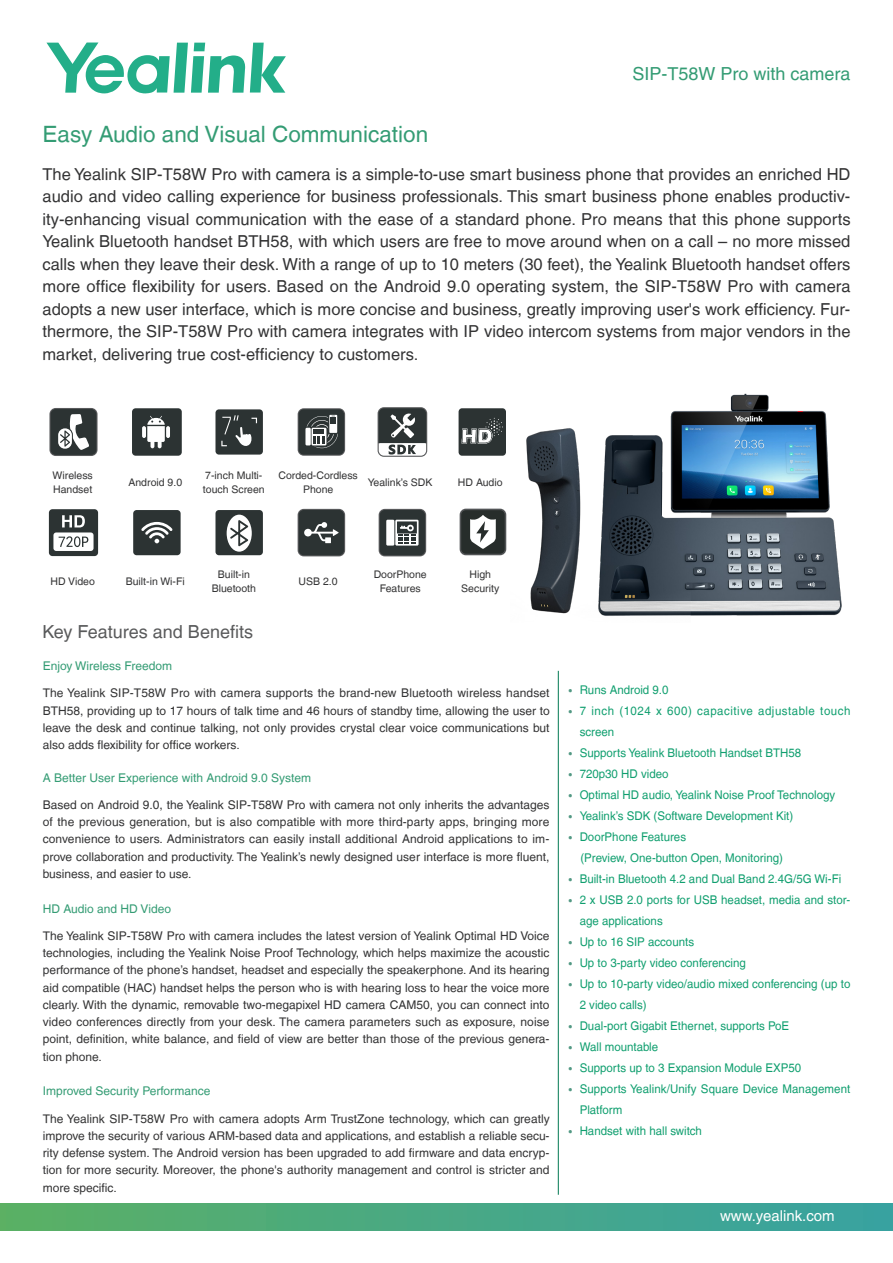
<style>
.page{position:relative;width:893px;height:1263px;background:#fff}
.page>*{position:absolute;margin:0;border:0;box-sizing:border-box;transform-origin:0 0}
.h-机型介绍{font:22.5px "Helvetica LT";color:#349c74}
.h1-key_feature{font:18px "Helvetica LT";color:#595a5b}
.机型名{font:18px "Helvetica LT";color:#349c74}
.机型介绍{font:16.5px/22.5px "Helvetica LT";color:#333334;text-align:justify}
.t1{font:15px "Helvetica LT";color:#fff}
.p-key_feature{font:12px/17.2px "Helvetica LT";color:#333334;text-align:justify}
.ul-绿{font:12px/21.8px "Helvetica LT";color:#109f6f;scale:.96 1}
.h2-key_feature{font:12px "Helvetica LT";color:#349c74}
.ul-绿-2{font:12px/21.8px "Helvetica LT";letter-spacing:.045em;color:#109f6f;scale:.96 1}
.p-图标{font:10.5px/13.6px "Helvetica LT";color:#333334;text-align:center}
.s1{font-family:"Microsoft Phags Pa";font-size:13.5px;color:#529984}
</style>
<div class="page">
<svg style="left:46px;top:43px;width:240px;height:50px"></svg>
<div style="left:0;top:1203px;width:893px;height:27px;background:linear-gradient(to right,#5ab065,#38a2a2)"></div>
<hr style="left:558px;top:671px;width:1px;height:524px;background:#007852">
<img style="left:526px;top:393px;width:316px;height:223px">
<div style="left:215px;top:409px;width:48px;height:46px;background:#2c3333;border-radius:3px"></div>
<svg style="left:221px;top:415px;width:36px;height:32px"></svg>
<div style="left:133px;top:510px;width:48px;height:45px;background:#2c3333;border-radius:3px"></div>
<svg style="left:141px;top:522px;width:32px;height:21px"></svg>
<div style="left:459px;top:408px;width:47px;height:48px;background:#2c3333;border-radius:4px"></div>
<svg style="left:461px;top:417px;width:42px;height:26px"></svg>
<div style="left:132px;top:408px;width:50px;height:48px;background:#2c3333;border-radius:4px"></div>
<svg style="left:142px;top:426px;width:4px;height:12px"></svg>
<svg style="left:166px;top:426px;width:4px;height:12px"></svg>
<svg style="left:147px;top:416px;width:18px;height:32px"></svg>
<div style="left:215px;top:510px;width:48px;height:45px;background:#2c3333;border-radius:3px"></div>
<svg style="left:227px;top:515px;width:25px;height:37px"></svg>
<div style="left:298px;top:509px;width:47px;height:47px;border:2px solid #595a5c;border-radius:5px"></div>
<div style="left:299px;top:510px;width:45px;height:45px;background:#2c3333;border-radius:5px"></div>
<svg style="left:304px;top:522px;width:35px;height:21px"></svg>
<div style="left:49px;top:509px;width:49px;height:47px;background:#2c3333;border-radius:4px"></div>
<svg style="left:62px;top:515px;width:23px;height:12px"></svg>
<div style="left:53px;top:532px;width:41px;height:19px;background:#fff;border-radius:3px"></div>
<svg style="left:59px;top:536px;width:29px;height:11px"></svg>
<svg style="left:298px;top:408px;width:47px;height:48px;background:#575c5c"></svg>
<div style="left:378px;top:407px;width:49px;height:50px;border:2px solid #595a5c;border-radius:5px"></div>
<svg style="left:379px;top:408px;width:47px;height:48px"></svg>
<div style="left:379px;top:509px;width:47px;height:47px;border:2px solid #595a5c;border-radius:5px"></div>
<div style="left:380px;top:510px;width:45px;height:45px;background:#2c3333;border-radius:5px"></div>
<div style="left:386px;top:520px;width:8px;height:26px;background:#fff"></div>
<svg style="left:395px;top:520px;width:24px;height:26px"></svg>
<div style="left:397px;top:521px;width:20px;height:12px;background:#2c3333"></div>
<svg style="left:398px;top:524px;width:17px;height:19px"></svg>
<svg style="left:49px;top:408px;width:49px;height:48px"></svg>
<div style="left:51px;top:409px;width:45px;height:46px;background:#2c3333;border-radius:5px"></div>
<svg style="left:58px;top:428px;width:14px;height:21px"></svg>
<svg style="left:60px;top:414px;width:29px;height:36px"></svg>
<svg style="left:460px;top:509px;width:46px;height:46px"></svg>
<p class="机型名" style="left:633px;top:64px;width:219px">SIP-T58W Pro with camera</p>
<p class="h-机型介绍" style="left:43px;top:121px;width:387px">Easy Audio and Visual Communication</p>
<p class="机型介绍" style="left:43px;top:163px;width:810px">The Yealink SIP-T58W Pro with camera is a simple-to-use smart business phone that provides an enriched HD audio and video calling experience for business professionals. This smart business phone enables productiv&shy;ity-enhancing visual communication with the ease of a standard phone. Pro means that this phone supports Yealink Bluetooth handset BTH58, with which users are free to move around when on a call – no more missed calls when they leave their desk. With a range of up to 10 meters (30 feet), the Yealink Bluetooth handset offers more office flexibility for users. Based on the Android 9.0 operating system, the SIP-T58W Pro with camera adopts a new user interface, which is more concise and business, greatly improving user's work efficiency. Fur&shy;thermore, the SIP-T58W Pro with camera integrates with IP video intercom systems from major vendors in the market, delivering true cost-efficiency to customers.</p>
<p class="p-图标" style="left:53px;top:469px;width:42px;text-align:left">Wireless<br>Handset</p>
<p class="p-图标" style="left:128px;top:475px;width:55px">Android 9.0</p>
<p class="p-图标" style="left:203px;top:469px;width:63px;text-align:left">7-inch Multi&shy;touch Screen</p>
<p class="p-图标" style="left:278px;top:469px;width:81px">Corded-Cordless<br>Phone</p>
<p class="p-图标" style="left:368px;top:475px;width:66px">Yealink’s SDK</p>
<p class="p-图标" style="left:458px;top:475px;width:46px">HD Audio</p>
<p class="p-图标" style="left:51px;top:574px;width:46px">HD Video</p>
<p class="p-图标" style="left:126px;top:574px;width:61px">Built-in Wi-Fi</p>
<p class="p-图标" style="left:212px;top:567px;width:46px">Built-in<br>Bluetooth</p>
<p class="p-图标" style="left:299px;top:574px;width:41px">USB 2.0</p>
<p class="p-图标" style="left:374px;top:567px;width:55px">DoorPhone<br>Features</p>
<p class="p-图标" style="left:461px;top:567px;width:40px">High<br>Security</p>
<p class="h1-key_feature" style="left:43px;top:621px;width:212px">Key Features and Benefits</p>
<p class="h2-key_feature" style="left:43px;top:659px;width:131px">Enjoy Wireless Freedom</p>
<p class="p-key_feature" style="left:43px;top:684px;width:508px">The Yealink SIP-T58W Pro with camera supports the brand-new Bluetooth wireless handset BTH58, providing up to 17 hours of talk time and 46 hours of standby time, allowing the user to leave the desk and continue talking, not only provides crystal clear voice communications but also adds flexibility for office workers.</p>
<p class="h2-key_feature" style="left:43px;top:770px;width:270px">A Better User Experience with Android 9.0 System</p>
<p class="p-key_feature" style="left:43px;top:796px;width:508px">Based on Android 9.0, the Yealink SIP-T58W Pro with camera not only inherits the advantages of the previous generation, but is also compatible with more third-party apps, bringing more convenience to users. Administrators can easily install additional Android applications to im&shy;prove collaboration and productivity. The Yealink’s newly designed user interface is more fluent, business, and easier to use.</p>
<p class="h2-key_feature" style="left:43px;top:901px;width:130px">HD Audio and HD Video</p>
<p class="p-key_feature" style="left:43px;top:927px;width:508px">The Yealink SIP-T58W Pro with camera includes the latest version of Yealink Optimal HD Voice technologies, including the Yealink Noise Proof Technology, which helps maximize the acoustic performance of the phone’s handset, headset and especially the speakerphone. And its hearing aid compatible (HAC) handset helps the person who is with hearing loss to hear the voice more clearly. With the dynamic, removable two-megapixel HD camera CAM50, you can connect into video conferences directly from your desk. The camera parameters such as exposure, noise point, definition, white balance, and field of view are better than those of the previous genera&shy;tion phone.</p>
<p class="h2-key_feature" style="left:43px;top:1084px;width:169px">Improved Security Performance</p>
<p class="p-key_feature" style="left:43px;top:1110px;width:509px">The Yealink SIP-T58W Pro with camera adopts Arm TrustZone technology, which can greatly improve the security of various ARM-based data and applications, and establish a reliable secu&shy;rity defense system. The Android version has been upgraded to add firmware and data encryp&shy;tion for more security. Moreover, the phone's authority management and control is stricter and more specific.</p>
<p class="ul-绿" style="left:568px;top:678px;width:107px"><span class="s1">•</span> Runs Android 9.0</p>
<p class="ul-绿-2" style="left:580px;top:699px;width:284px;text-indent:-12px"><span class="s1">•</span> 7 inch (1024 x 600) capacitive adjustable touch screen</p>
<p class="ul-绿" style="left:568px;top:741px;width:245px"><span class="s1">•</span> Supports Yealink Bluetooth Handset BTH58</p>
<p class="ul-绿" style="left:568px;top:762px;width:107px"><span class="s1">•</span> 720p30 HD video</p>
<p class="ul-绿" style="left:568px;top:783px;width:280px"><span class="s1">•</span> Optimal HD audio, Yealink Noise Proof Technology</p>
<p class="ul-绿" style="left:568px;top:804px;width:237px"><span class="s1">•</span> Yealink’s SDK (Software Development Kit)</p>
<p class="ul-绿" style="left:568px;top:825px;width:125px"><span class="s1">•</span> DoorPhone Features</p>
<p class="ul-绿" style="left:580px;top:847px;width:212px">(Preview, One-button Open, Monitoring)</p>
<p class="ul-绿" style="left:568px;top:867px;width:286px"><span class="s1">•</span> Built-in Bluetooth 4.2 and Dual Band 2.4G/5G Wi-Fi</p>
<p class="ul-绿" style="left:580px;top:888px;width:284px;text-indent:-12px"><span class="s1">•</span> 2 x USB 2.0 ports for USB headset, media and stor&shy;age applications</p>
<p class="ul-绿" style="left:568px;top:930px;width:133px"><span class="s1">•</span> Up to 16 SIP accounts</p>
<p class="ul-绿" style="left:568px;top:951px;width:187px"><span class="s1">•</span> Up to 3-party video conferencing</p>
<p class="ul-绿" style="left:580px;top:972px;width:284px;text-indent:-12px"><span class="s1">•</span> Up to 10-party video/audio mixed conferencing (up to<br>2 video calls)</p>
<p class="ul-绿" style="left:568px;top:1014px;width:232px"><span class="s1">•</span> Dual-port Gigabit Ethernet, supports PoE</p>
<p class="ul-绿" style="left:568px;top:1035px;width:96px"><span class="s1">•</span> Wall mountable</p>
<p class="ul-绿" style="left:568px;top:1056px;width:245px"><span class="s1">•</span> Supports up to 3 Expansion Module EXP50</p>
<p class="ul-绿" style="left:580px;top:1077px;width:283px;text-indent:-12px"><span class="s1">•</span> Supports Yealink/Unify Square Device Management<br>Platform</p>
<p class="ul-绿" style="left:568px;top:1119px;width:141px"><span class="s1">•</span> Handset with hall switch</p>
<p class="t1" style="left:720px;top:1207px;width:116px">www.yealink.com</p>
</div>
